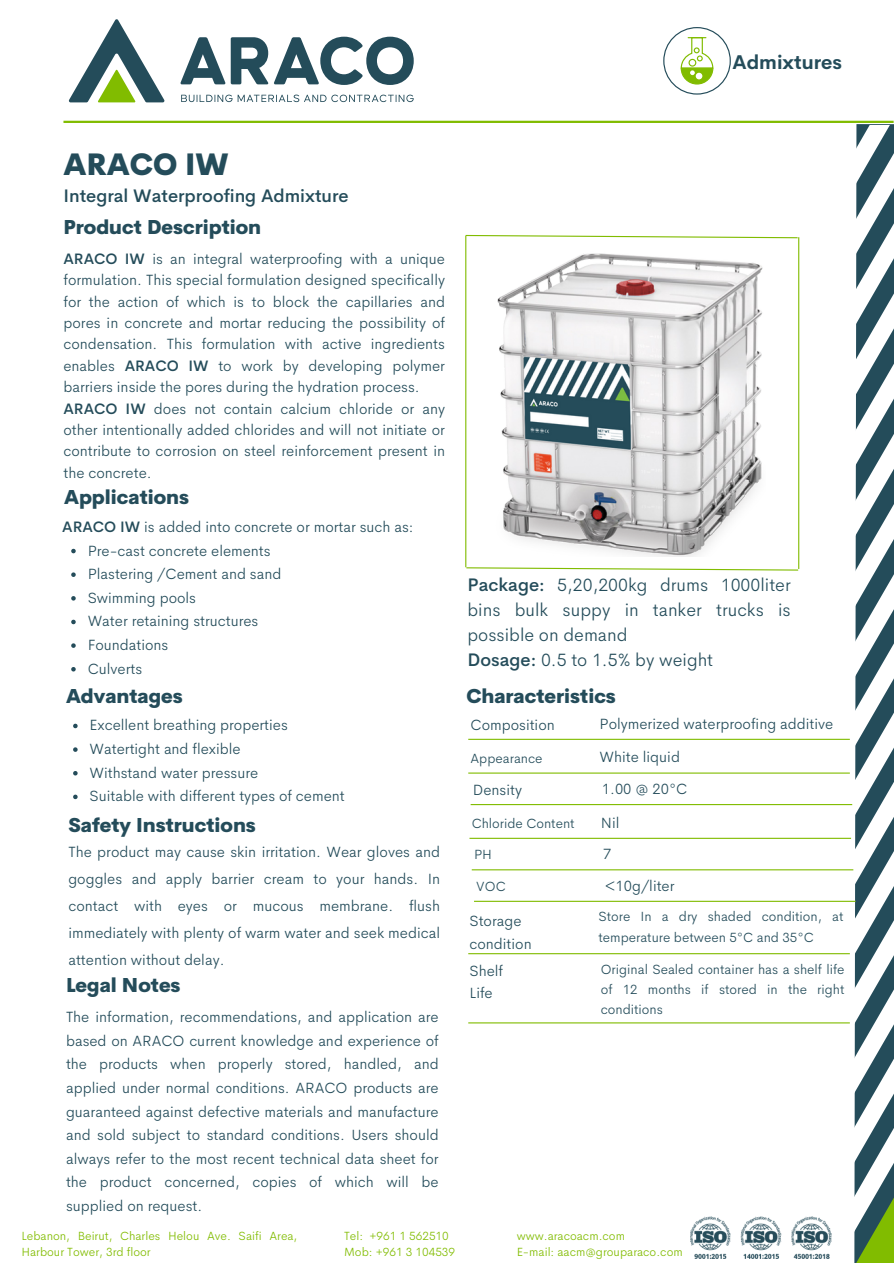
<style>
.page{position:relative;width:894px;height:1263px;background:#fff}
.page>*{position:absolute;margin:0;border:0;box-sizing:border-box;transform-origin:0 0}
.t1{font:800 30px "Cerebri Sans";color:#244c5a}
.t2{font:800 19.5px "Cerebri Sans";color:#244c5a}
.t3{font:700 19.5px "Cerebri Sans";color:#244c5a}
.t4{font:300 18px/24.8px "Cerebri Sans";color:#244c5a;text-align:justify}
.t5{font:500 18px "Cerebri Sans";color:#244c5a}
.t6{font:300 15px/21.3px "Cerebri Sans";color:#244c5a;text-align:justify}
.t7{font:300 13.5px/20.2px "Cerebri Sans";color:#244c5a}
.t8{font:300 12px/16px "Cerebri Sans";color:#81bc00}
.s1{font-weight:500}
</style>
<div class="page">
<svg style="left:68px;top:19px;width:97px;height:83px"></svg>
<svg style="left:180px;top:37px;width:233px;height:48px"></svg>
<svg style="left:181px;top:95px;width:232px;height:7px"></svg>
<svg style="left:465px;top:566px;width:334px;height:5px"></svg>
<svg style="left:466px;top:234px;width:332px;height:5px"></svg>
<hr style="left:465px;top:235px;width:1px;height:332px;background:#81bc00">
<hr style="left:798px;top:237px;width:1px;height:332px;background:#81bc00">
<hr style="left:63px;top:121px;width:830px;height:2px;background:#81bc00">
<svg style="left:852px;top:120px;width:41px;height:41px"></svg>
<svg style="left:852px;top:161px;width:41px;height:1101px"></svg>
<img style="left:497px;top:253px;width:266px;height:303px">
<hr style="left:468px;top:738px;width:381px;height:1px;background:#81bc00">
<hr style="left:468px;top:953px;width:381px;height:1px;background:#81bc00">
<hr style="left:468px;top:772px;width:381px;height:1px;background:#81bc00">
<hr style="left:470px;top:804px;width:382px;height:1px;background:#81bc00">
<hr style="left:468px;top:1022px;width:381px;height:1px;background:#81bc00">
<hr style="left:469px;top:837px;width:381px;height:1px;background:#81bc00">
<img style="left:690px;top:1216px;width:140px;height:42px">
<svg style="left:71px;top:548px;width:5px;height:5px"></svg>
<svg style="left:71px;top:572px;width:5px;height:5px"></svg>
<svg style="left:71px;top:596px;width:5px;height:4px"></svg>
<svg style="left:71px;top:619px;width:5px;height:5px"></svg>
<svg style="left:71px;top:643px;width:5px;height:4px"></svg>
<svg style="left:71px;top:667px;width:5px;height:4px"></svg>
<svg style="left:73px;top:723px;width:5px;height:5px"></svg>
<svg style="left:73px;top:747px;width:5px;height:4px"></svg>
<svg style="left:73px;top:771px;width:5px;height:4px"></svg>
<svg style="left:73px;top:794px;width:5px;height:5px"></svg>
<hr style="left:471px;top:869px;width:382px;height:1px;background:#81bc00">
<hr style="left:474px;top:900px;width:381px;height:1px;background:#81bc00">
<svg style="left:663px;top:27px;width:67px;height:68px"></svg>
<p class="t3" style="left:732px;top:50px;width:111px">Admixtures</p>
<p class="t1" style="left:63px;top:144px;width:167px">ARACO IW</p>
<p class="t5" style="left:63px;top:184px;width:287px">Integral Waterproofing Admixture</p>
<p class="t2" style="left:63px;top:215px;width:199px">Product Description</p>
<p class="t6" style="left:63px;top:248px;width:383px"><span class="s1">ARACO IW</span> is an integral waterproofing with a unique formulation. This special formulation designed specifically for the action of which is to block the capillaries and pores in concrete and mortar reducing the possibility of condensation. This formulation with active ingredients enables <span class="s1">ARACO IW</span> to work by developing polymer barriers inside the pores during the hydration process.</p>
<p class="t6" style="left:63px;top:397px;width:383px"><span class="s1">ARACO IW</span> does not contain calcium chloride or any other intentionally added chlorides and will not initiate or contribute to corrosion on steel reinforcement present in the concrete.</p>
<p class="t2" style="left:64px;top:484px;width:126px">Applications</p>
<p class="t6" style="left:62px;top:516px;width:353px"><span class="s1">ARACO IW</span> is added into concrete or mortar such as:</p>
<p class="t6" style="left:88px;top:539px;width:184px">Pre-cast concrete elements</p>
<p class="t6" style="left:88px;top:563px;width:195px">Plastering /Cement and sand</p>
<p class="t6" style="left:88px;top:587px;width:110px">Swimming pools</p>
<p class="t6" style="left:88px;top:610px;width:172px">Water retaining structures</p>
<p class="t6" style="left:88px;top:634px;width:82px">Foundations</p>
<p class="t6" style="left:88px;top:657px;width:56px">Culverts</p>
<p class="t4" style="left:467px;top:572px;width:324px"><span class="s1">Package:</span> 5,20,200kg drums 1000liter bins bulk suppy in tanker trucks is possible on demand</p>
<p class="t4" style="left:467px;top:647px;width:247px"><span class="s1">Dosage:</span> 0.5 to 1.5% by weight</p>
<p class="t2" style="left:66px;top:683px;width:118px">Advantages</p>
<p class="t2" style="left:466px;top:683px;width:151px">Characteristics</p>
<p class="t6" style="left:470px;top:713px;width:86px">Composition</p>
<p class="t6" style="left:599px;top:712px;width:235px">Polymerized waterproofing additive</p>
<p class="t6" style="left:90px;top:714px;width:200px">Excellent breathing properties</p>
<p class="t6" style="left:90px;top:738px;width:152px">Watertight and flexible</p>
<p class="t6" style="left:90px;top:761px;width:170px">Withstand water pressure</p>
<p class="t6" style="left:90px;top:785px;width:257px">Suitable with different types of cement</p>
<p class="t7" style="left:470px;top:747px;width:74px">Appearance</p>
<p class="t6" style="left:599px;top:746px;width:82px">White liquid</p>
<p class="t6" style="left:473px;top:779px;width:51px">Density</p>
<p class="t6" style="left:601px;top:778px;width:87px">1.00 @ 20°C</p>
<p class="t2" style="left:68px;top:812px;width:189px">Safety Instructions</p>
<p class="t7" style="left:471px;top:813px;width:104px">Chloride Content</p>
<p class="t6" style="left:600px;top:811px;width:20px">Nil</p>
<p class="t6" style="left:68px;top:838px;width:373px;line-height:27px">The product may cause skin irritation. Wear gloves and goggles and apply barrier cream to your hands. In contact with eyes or mucous membrane. flush immediately with plenty of warm water and seek medical attention without delay.</p>
<p class="t2" style="left:66px;top:972px;width:116px">Legal Notes</p>
<p class="t6" style="left:66px;top:1004px;width:374px;line-height:23.5px">The information, recommendations, and application are based on ARACO current knowledge and experience of the products when properly stored, handled, and applied under normal conditions. ARACO products are guaranteed against defective materials and manufacture and sold subject to standard conditions. Users should always refer to the most recent technical data sheet for the product concerned, copies of which will be supplied on request.</p>
<p class="t8" style="left:21px;top:1227px;width:277px">Lebanon, Beirut, Charles Helou Ave. Saifi Area,<br>Harbour Tower, 3rd floor</p>
<p class="t8" style="left:344px;top:1227px;width:106px">Tel: +961 1 562510</p>
<p class="t7" style="left:474px;top:844px;width:20px">PH</p>
<p class="t6" style="left:603px;top:843px;width:10px">7</p>
<p class="t7" style="left:476px;top:875px;width:31px">VOC</p>
<p class="t6" style="left:605px;top:874px;width:71px">&lt;10g/liter</p>
<p class="t6" style="left:469px;top:909px;width:64px;line-height:22.5px">Storage condition</p>
<p class="t7" style="left:598px;top:906px;width:246px">Store In a dry shaded condition, at temperature between 5°C and 35°C</p>
<p class="t6" style="left:469px;top:959px;width:35px">Shelf</p>
<p class="t6" style="left:469px;top:982px;width:25px">Life</p>
<p class="t7" style="left:600px;top:958px;width:245px;text-align:justify">Original Sealed container has a shelf life of 12 months if stored in the right conditions</p>
<p class="t8" style="left:516px;top:1227px;width:110px">www.aracoacm.com</p>
<p class="t8" style="left:516px;top:1243px;width:167px">E-mail: aacm@grouparaco.com</p>
<p class="t8" style="left:344px;top:1243px;width:112px">Mob: +961 3 104539</p>
</div>
